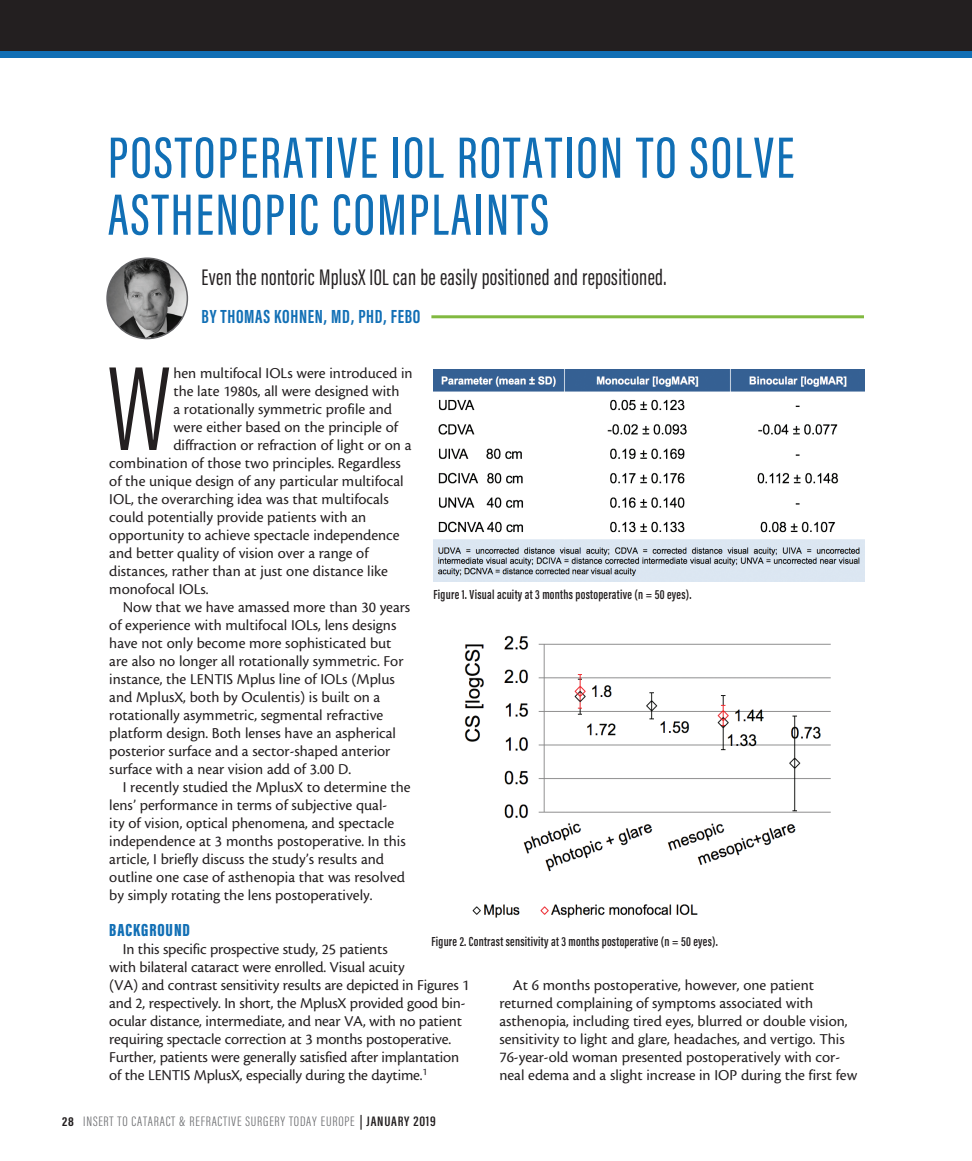
<style>
.page{position:relative;width:972px;height:1161px;background:#fff}
.page>*{position:absolute;margin:0;border:0;box-sizing:border-box;transform-origin:0 0}
.body_first{font:300 123.6px "Acumin Pro Extra Cond";color:#231f20}
.headline{font:500 60px/57px "Acumin Pro Extra Cond";letter-spacing:.035em;color:#116fb5}
.deck{font:23.25px "Acumin Pro Extra Cond";letter-spacing:.015em;color:#231f20}
.author{font:700 19.5px "Acumin Pro Extra Cond";letter-spacing:.035em;color:#116fb5}
.subhead{font:900 18px "Acumin Pro Extra Cond";letter-spacing:.05em;color:#116fb5}
.body{font:15.75px/18px "Cronos MM 408 10";color:#231f20}
.body_first-2{font:15.75px "Cronos MM 408 10";color:#231f20}
.t1{font:300 14.1px "Acumin Pro Extra Cond";letter-spacing:.05em;color:#6c6d70;scale:1.11 1}
.t2{font:600 13.5px "Acumin Pro Extra Cond";letter-spacing:.02em;color:#231f20}
.s1{font-weight:700;font-size:13.35px;color:#231f20}
.s2{font-weight:600;color:#231f20}
</style>
<div class="page">
<div style="left:0;top:0;width:972px;height:58px;background:#116fb5"></div>
<div style="left:0;top:0;width:972px;height:51px;background:#231f20"></div>
<img style="left:107px;top:258px;width:80px;height:81px;border-radius:40px">
<div style="left:106px;top:257px;width:82px;height:82px;border:2px solid #636366;border-radius:50%"></div>
<img style="left:434px;top:369px;width:431px;height:212px">
<hr style="left:431px;top:315px;width:433px;height:3px;background:#81b940">
<img style="left:464px;top:635px;width:367px;height:283px">
<p class="headline" style="left:108px;top:129px;width:688px">POSTOPERATIVE IOL ROTATION TO SOLVE<br>ASTHENOPIC COMPLAINTS</p>
<p class="deck" style="left:202px;top:263px;width:466px">Even the nontoric MplusX IOL can be easily positioned and repositioned.</p>
<p class="author" style="left:202px;top:304px;width:220px">BY THOMAS KOHNEN, MD, PHD, FEBO</p>
<p class="body_first" style="left:107px;top:335px;width:65px">W</p>
<p class="body_first-2" style="left:173px;top:365px;width:241px">hen multifocal IOLs were introduced in</p>
<p class="body_first-2" style="left:173px;top:383px;width:228px">the late 1980s, all were designed with</p>
<p class="body_first-2" style="left:173px;top:401px;width:220px">a rotationally symmetric profile and</p>
<p class="body_first-2" style="left:173px;top:419px;width:226px">were either based on the principle of</p>
<p class="body_first-2" style="left:173px;top:437px;width:239px">diffraction or refraction of light or on a</p>
<p class="body_first-2" style="left:109px;top:455px;width:293px">combination of those two principles. Regardless</p>
<p class="body_first-2" style="left:109px;top:473px;width:296px">of the unique design of any particular multifocal</p>
<p class="body_first-2" style="left:109px;top:491px;width:281px">IOL, the overarching idea was that multifocals</p>
<p class="body_first-2" style="left:109px;top:509px;width:258px">could potentially provide patients with an</p>
<p class="body_first-2" style="left:109px;top:527px;width:292px">opportunity to achieve spectacle independence</p>
<p class="body_first-2" style="left:109px;top:545px;width:261px">and better quality of vision over a range of</p>
<p class="body_first-2" style="left:109px;top:563px;width:280px">distances, rather than at just one distance like</p>
<p class="body_first-2" style="left:109px;top:581px;width:101px">monofocal IOLs.</p>
<p class="body" style="left:109px;top:598px;width:303px;text-indent:14px">Now that we have amassed more than 30 years of experience with multifocal IOLs, lens designs have not only become more sophisticated but are also no longer all rotationally symmetric. For instance, the LENTIS Mplus line of IOLs (Mplus and MplusX, both by Oculentis) is built on a rotationally asymmetric, segmental refractive platform design. Both lenses have an aspherical posterior surface and a sector-shaped anterior surface with a near vision add of 3.00 D.</p>
<p class="body" style="left:109px;top:778px;width:303px;text-indent:14px">I recently studied the MplusX to determine the lens’ performance in terms of subjective qual-<br>ity of vision, optical phenomena, and spectacle independence at 3 months postoperative. In this article, I briefly discuss the study’s results and outline one case of asthenopia that was resolved by simply rotating the lens postoperatively.</p>
<p class="subhead" style="left:109px;top:919px;width:82px">BACKGROUND</p>
<p class="body" style="left:109px;top:940px;width:362px;text-indent:14px">In this specific prospective study, 25 patients<br>with bilateral cataract were enrolled. Visual acuity<br>(VA) and contrast sensitivity results are depicted in Figures 1 and 2, respectively. In short, the MplusX provided good bin&shy;ocular distance, intermediate, and near VA, with no patient requiring spectacle correction at 3 months postoperative.<br>Further, patients were generally satisfied after implantation of the LENTIS MplusX, especially during the daytime.<sup>1</sup></p>
<p class="t2" style="left:434px;top:586px;width:260px">Figure 1. Visual acuity at 3 months postoperative (n = 50 eyes).</p>
<p class="t2" style="left:431px;top:933px;width:288px">Figure 2. Contrast sensitivity at 3 months postoperative (n = 50 eyes).</p>
<p class="body" style="left:499px;top:976px;width:359px;text-indent:14px">At 6 months postoperative, however, one patient returned complaining of symptoms associated with asthenopia, including tired eyes, blurred or double vision, sensitivity to light and glare, headaches, and vertigo. This 76-year-old woman presented postoperatively with cor&shy;neal edema and a slight increase in IOP during the first few</p>
<p class="t1" style="left:62px;top:1113px;width:338px"><span class="s1">28</span> INSERT TO CATARACT &amp; REFRACTIVE SURGERY TODAY EUROPE <span class="s2">| JANUARY 2019</span></p>
</div>
